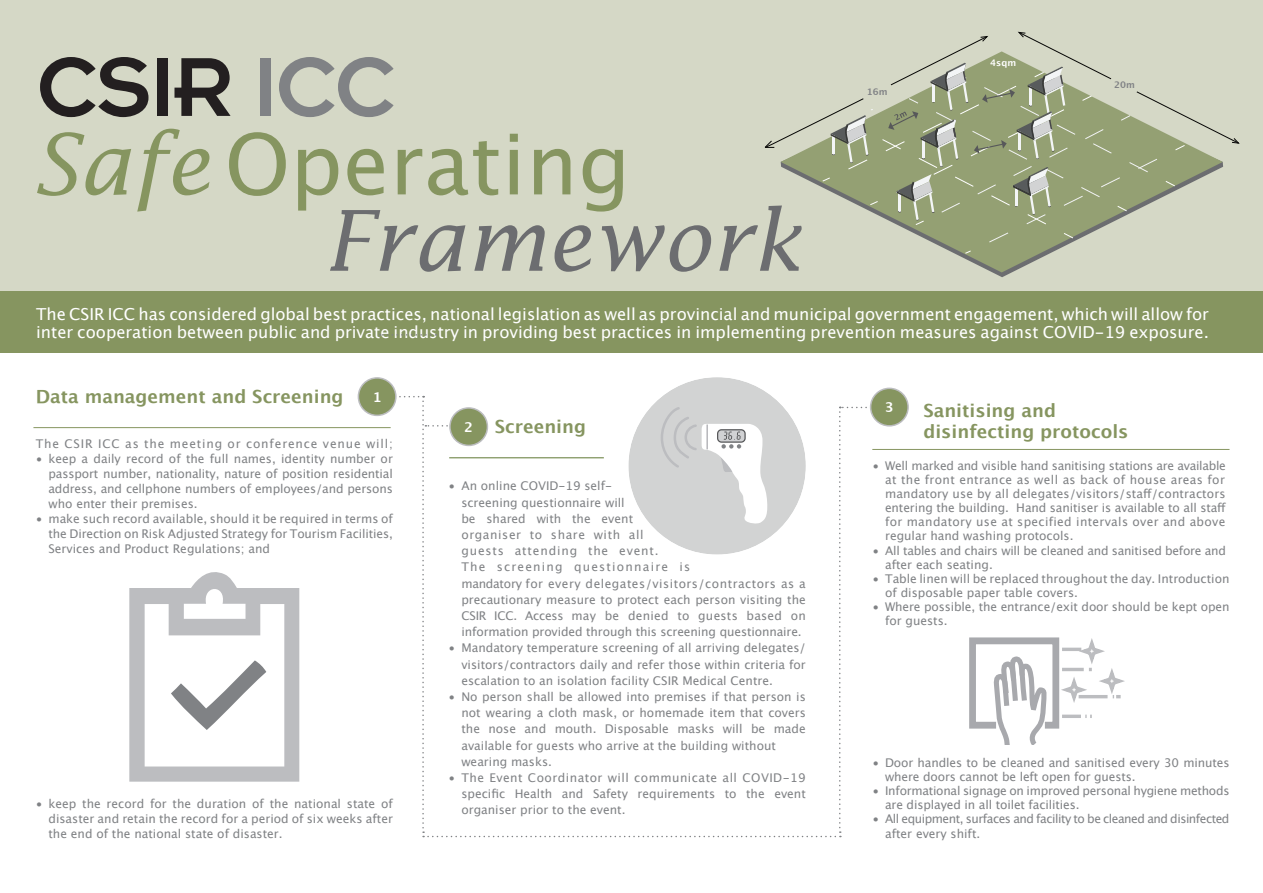
<style>
.page{position:relative;width:1263px;height:893px;background:#fff}
.page>*{position:absolute;margin:0;border:0;box-sizing:border-box;transform-origin:0 0}
.t1{font:84px "Lucida Grande";color:#869560}
.t2{font:italic 84px "Lucida";color:#6c6d70}
.t3{font:700 18.15px/21.8px "Lucida Grande";color:#869560}
.t4{font:16.5px/18px "Lucida Grande";color:#fff}
.t5{font:700 13.5px "Lucida Grande";color:#fff}
.t6{font:12px/16.2px "Lucida Grande";color:#808285;text-align:justify}
.t7{font:12px/14.1px "Lucida Grande";letter-spacing:-.02em;color:#808285}
.t8{font:12px "Lucida Grande";letter-spacing:-.04em;color:#808285}
.t9{font:12px "Lucida Grande";letter-spacing:.07em;color:#808285}
.t10{font:700 9px "Lucida Grande";color:#808285}
.t11{font:700 9px "Lucida Grande";color:#fff}
.s1{font-family:"Lucida";font-style:italic}
</style>
<div class="page">
<div style="left:0;top:0;width:1263px;height:306px;background:#d5d8c6"></div>
<div style="left:0;top:291px;width:1263px;height:62px;background:#869560"></div>
<svg style="left:40px;top:57px;width:108px;height:60px"></svg>
<div style="left:157px;top:58px;width:11px;height:58px;background:#231f20"></div>
<svg style="left:174px;top:58px;width:57px;height:58px"></svg>
<div style="left:260px;top:58px;width:11px;height:58px;background:#808285"></div>
<svg style="left:279px;top:57px;width:115px;height:60px"></svg>
<svg style="left:934px;top:243px;width:137px;height:29px"></svg>
<svg style="left:964px;top:250px;width:8px;height:4px"></svg>
<svg style="left:765px;top:32px;width:474px;height:211px"></svg>
<svg style="left:380px;top:334px;width:56px;height:2px"></svg>
<hr style="left:33px;top:427px;width:358px;height:1px;background:#869560">
<svg style="left:129px;top:572px;width:170px;height:210px"></svg>
<hr style="left:872px;top:449px;width:357px;height:1px;background:#869560">
<svg style="left:969px;top:637px;width:156px;height:108px"></svg>
<div style="left:358px;top:378px;width:38px;height:37px;background:#869560;border-radius:50%"></div>
<div style="left:358px;top:377px;width:39px;height:39px;border:2px solid #bcbdc0;border-radius:50%"></div>
<div style="left:871px;top:388px;width:37px;height:38px;background:#869560;border-radius:50%"></div>
<div style="left:870px;top:388px;width:39px;height:39px;border:2px solid #bcbdc0;border-radius:50%"></div>
<div style="left:628px;top:377px;width:178px;height:178px;background:#d2d3d3;border-radius:50%"></div>
<svg style="left:374px;top:396px;width:516px;height:441px"></svg>
<p class="t1" style="left:32px;top:116px;width:600px"><span class="s1">Safe</span> Operating</p>
<p class="t2" style="left:325px;top:190px;width:478px">Framework</p>
<p class="t10" style="left:867px;top:84px;width:22px">16m</p>
<p class="t11" style="left:990px;top:56px;width:27px">4sqm</p>
<p class="t10" style="left:1114px;top:77px;width:22px">20m</p>
<p class="t4" style="left:36px;top:305px;width:1174px">The CSIR ICC has considered global best practices, national legislation as well as provincial and municipal government engagement, which will allow for inter cooperation between public and private industry in providing best practices in implementing prevention measures against COVID-19 exposure.</p>
<p class="t3" style="left:36px;top:386px;width:309px">Data management and Screening</p>
<p class="t5" style="left:373px;top:386px;width:10px">1</p>
<p class="t9" style="left:36px;top:437px;width:359px">The CSIR ICC as the meeting or conference venue will;</p>
<p class="t6" style="left:48px;top:451px;width:346px;line-height:15px;text-indent:-13px">• keep a daily record of the full names, identity number or passport number, nationality, nature of position residential address, and cellphone numbers of employees/and persons who enter their premises.</p>
<p class="t6" style="left:48px;top:511px;width:346px;line-height:15px;text-indent:-13px">• make such record available, should it be required in terms of the Direction on Risk Adjusted Strategy for Tourism Facilities, Services and Product Regulations; and</p>
<p class="t6" style="left:48px;top:796px;width:346px;line-height:15px;text-indent:-13px">• keep the record for the duration of the national state of disaster and retain the record for a period of six weeks after the end of the national state of disaster.</p>
<p class="t5" style="left:464px;top:416px;width:10px">2</p>
<p class="t3" style="left:495px;top:415px;width:93px">Screening</p>
<p class="t6" style="left:461px;top:478px;width:346px;text-align:left;text-indent:-13px">• An online COVID-19 self-<br>screening questionnaire will<br>be shared with the event<br>organiser to share with all<br>guests attending the event.<br>The screening questionnaire is<br>mandatory for every delegates/visitors/contractors as a precautionary measure to protect each person visiting the CSIR ICC. Access may be denied to guests based on information provided through this screening questionnaire.</p>
<p class="t6" style="left:461px;top:640px;width:346px;text-indent:-13px">• Mandatory temperature screening of all arriving delegates/ visitors/contractors daily and refer those within criteria for escalation to an isolation facility CSIR Medical Centre.</p>
<p class="t6" style="left:461px;top:689px;width:346px;text-align:left;text-indent:-13px">• No person shall be allowed into premises if that person is not wearing a cloth mask, or homemade item that covers the nose and mouth. Disposable masks will be made available for guests who arrive at the building without wearing masks.</p>
<p class="t6" style="left:461px;top:770px;width:346px;text-indent:-13px">• The Event Coordinator will communicate all COVID-19 specific Health and Safety requirements to the event organiser prior to the event.</p>
<p class="t5" style="left:885px;top:397px;width:10px">3</p>
<p class="t3" style="left:923px;top:399px;width:207px">Sanitising and disinfecting protocols</p>
<p class="t6" style="left:885px;top:459px;width:342px;line-height:14.1px;text-indent:-13px">• Well marked and visible hand sanitising stations are available at the front entrance as well as back of house areas for mandatory use by all delegates/visitors/staff/contractors entering the building. Hand sanitiser is available to all staff for mandatory use at specified intervals over and above regular hand washing protocols.</p>
<p class="t7" style="left:885px;top:543px;width:342px;text-indent:-13px">• All tables and chairs will be cleaned and sanitised before and after each seating.</p>
<p class="t6" style="left:885px;top:572px;width:346px;line-height:14.1px;text-indent:-13px">• Table linen will be replaced throughout the day. Introduction of disposable paper table covers.</p>
<p class="t6" style="left:885px;top:600px;width:346px;line-height:14.1px;text-indent:-13px">• Where possible, the entrance/exit door should be kept open for guests.</p>
<p class="t6" style="left:885px;top:756px;width:346px;line-height:14.1px;text-indent:-13px">• Door handles to be cleaned and sanitised every 30 minutes where doors cannot be left open for guests.</p>
<p class="t7" style="left:885px;top:784px;width:346px;text-indent:-13px">• Informational signage on improved personal hygiene methods are displayed in all toilet facilities.</p>
<p class="t8" style="left:872px;top:812px;width:359px">• All equipment, surfaces and facility to be cleaned and disinfected</p>
<p class="t6" style="left:885px;top:825px;width:97px">after every shift.</p>
</div>
